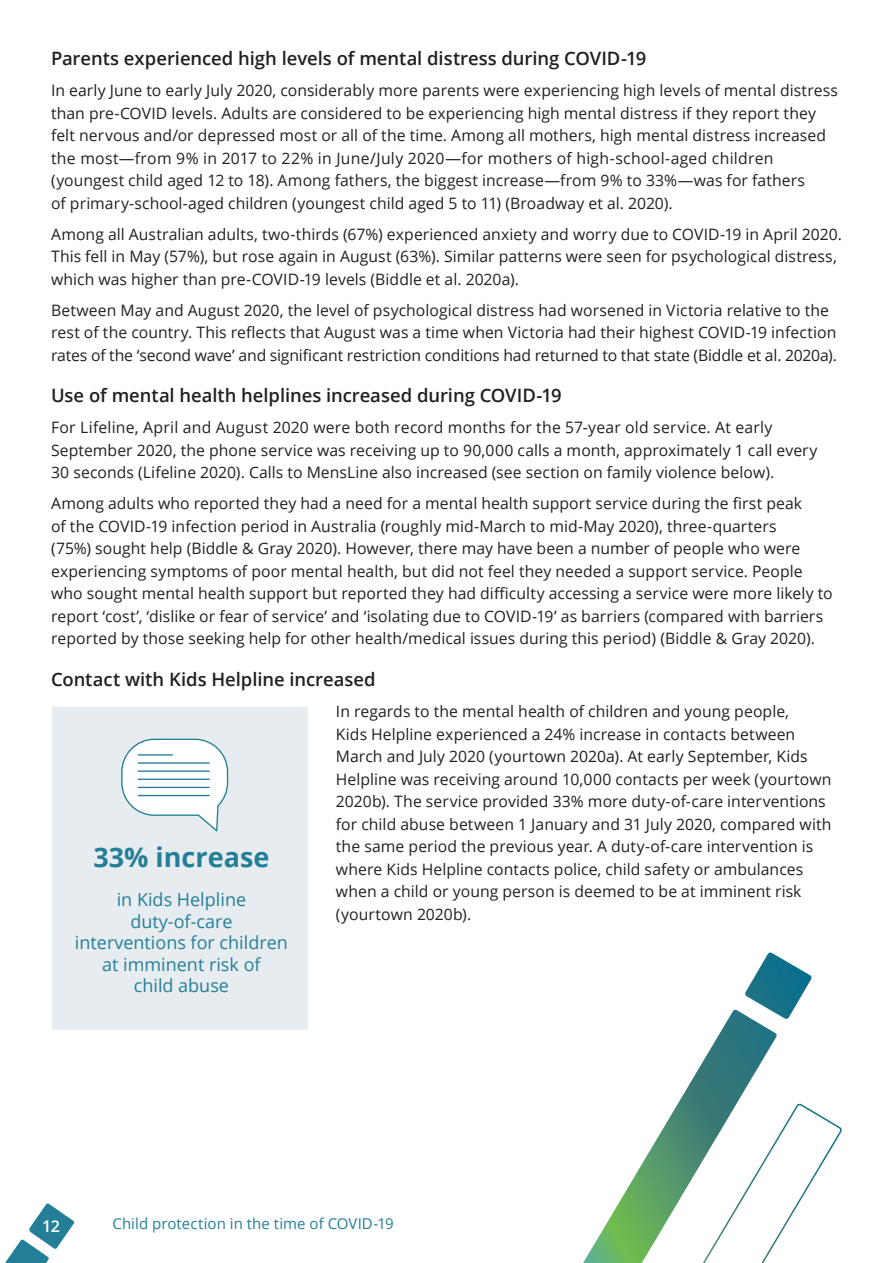
<style>
.page{position:relative;width:893px;height:1263px;background:#fff}
.page>*{position:absolute;margin:0;border:0;box-sizing:border-box;transform-origin:0 0}
.t1{font:700 27px "Open Sans";color:#237f97}
.H2_12_5{font:600 18.45px "Open Sans";letter-spacing:-.005em;color:#231f20}
.t2{font:18px/21.6px "Open Sans";color:#237f97;text-align:center}
.t3{font:600 16.2px "Open Sans";color:#fff}
.Body_text{font:15.75px/22.5px "Open Sans";letter-spacing:.005em;color:#231f20}
.t4{font:15px "Open Sans";letter-spacing:.005em;color:#237f97}
</style>
<div class="page">
<svg style="left:5px;top:1203px;width:69px;height:60px"></svg>
<svg style="left:745px;top:952px;width:67px;height:67px"></svg>
<svg style="left:777px;top:1103px;width:65px;height:137px"></svg>
<svg style="left:583px;top:1010px;width:194px;height:253px"></svg>
<div style="left:52px;top:707px;width:255px;height:322px;background:#e7ecf0"></div>
<svg style="left:121px;top:738px;width:108px;height:94px"></svg>
<p class="H2_12_5" style="left:51px;top:46px;width:597px">Parents experienced high levels of mental distress during COVID-19</p>
<p class="Body_text" style="left:51px;top:79px;width:788px">In early June to early July 2020, considerably more parents were experiencing high levels of mental distress than pre-COVID levels. Adults are considered to be experiencing high mental distress if they report they felt nervous and/or depressed most or all of the time. Among all mothers, high mental distress increased the most—from 9% in 2017 to 22% in June/July 2020—for mothers of high-school-aged children (youngest child aged 12 to 18). Among fathers, the biggest increase—from 9% to 33%—was for fathers<br>of primary-school-aged children (youngest child aged 5 to 11) (Broadway et al. 2020).</p>
<p class="Body_text" style="left:51px;top:222px;width:792px">Among all Australian adults, two-thirds (67%) experienced anxiety and worry due to COVID-19 in April 2020.<br>This fell in May (57%), but rose again in August (63%). Similar patterns were seen for psychological distress, which was higher than pre-COVID-19 levels (Biddle et al. 2020a).</p>
<p class="Body_text" style="left:51px;top:298px;width:787px">Between May and August 2020, the level of psychological distress had worsened in Victoria relative to the rest of the country. This reflects that August was a time when Victoria had their highest COVID-19 infection rates of the ‘second wave’ and significant restriction conditions had returned to that state (Biddle et al. 2020a).</p>
<p class="H2_12_5" style="left:51px;top:383px;width:512px">Use of mental health helplines increased during COVID-19</p>
<p class="Body_text" style="left:51px;top:416px;width:768px">For Lifeline, April and August 2020 were both record months for the 57-year old service. At early<br>September 2020, the phone service was receiving up to 90,000 calls a month, approximately 1 call every<br>30 seconds (Lifeline 2020). Calls to MensLine also increased (see section on family violence below).</p>
<p class="Body_text" style="left:51px;top:492px;width:783px">Among adults who reported they had a need for a mental health support service during the first peak<br>of the COVID-19 infection period in Australia (roughly mid-March to mid-May 2020), three-quarters<br>(75%) sought help (Biddle &amp; Gray 2020). However, there may have been a number of people who were experiencing symptoms of poor mental health, but did not feel they needed a support service. People who sought mental health support but reported they had difficulty accessing a service were more likely to report ‘cost’, ‘dislike or fear of service’ and ‘isolating due to COVID-19’ as barriers (compared with barriers reported by those seeking help for other health/medical issues during this period) (Biddle &amp; Gray 2020).</p>
<p class="H2_12_5" style="left:51px;top:667px;width:326px">Contact with Kids Helpline increased</p>
<p class="Body_text" style="left:336px;top:700px;width:497px">In regards to the mental health of children and young people,<br>Kids Helpline experienced a 24% increase in contacts between March and July 2020 (yourtown 2020a). At early September, Kids Helpline was receiving around 10,000 contacts per week (yourtown 2020b). The service provided 33% more duty-of-care interventions for child abuse between 1 January and 31 July 2020, compared with the same period the previous year. A duty-of-care intervention is where Kids Helpline contacts police, child safety or ambulances when a child or young person is deemed to be at imminent risk (yourtown 2020b).</p>
<p class="t1" style="left:93px;top:838px;width:177px">33% increase</p>
<p class="t2" style="left:75px;top:888px;width:214px">in Kids Helpline duty-of-care interventions for children at imminent risk of<br>child abuse</p>
<p class="t3" style="left:42px;top:1215px;width:19px">12</p>
<p class="t4" style="left:112px;top:1213px;width:283px">Child protection in the time of COVID-19</p>
</div>
